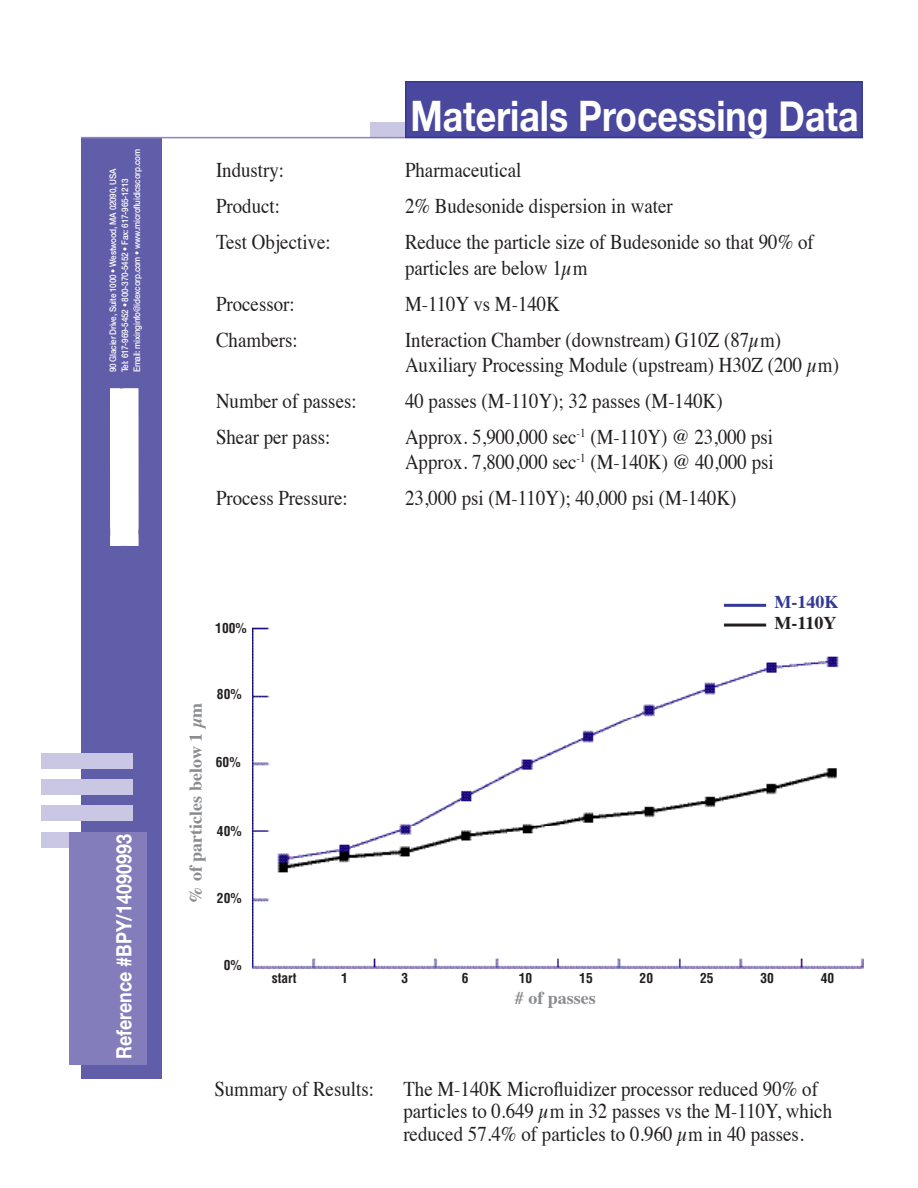
<style>
.page{position:relative;width:918px;height:1188px;background:#fff}
.page>*{position:absolute;margin:0;border:0;box-sizing:border-box;transform-origin:0 0}
.t1{font:700 42px "Helvetica Neue";color:#fff;scale:.85 1}
.Body_text{font:21px/25.2px "Times";color:#231f20;scale:.9 1}
.Reference{font:700 21px "Helvetica Neue";color:#fff;scale:.85 1}
.t2{font:700 18px "Times";color:#8a8c8f}
.t3{font:700 18px "Times";color:#343896}
.t4{font:700 18px "Times";color:#231f20}
.t5{font:700 condensed 13.5px "Helvetica";color:#231f20}
.t6{font:500 9px/12px "Helvetica Neue";letter-spacing:-.025em;color:#fff;scale:.9 1}
</style>
<div class="page">
<div style="left:371px;top:123px;width:91px;height:15px;background:#c9c7e3"></div>
<div style="left:81px;top:138px;width:81px;height:941px;background:#615ea9"></div>
<hr style="left:81px;top:137px;width:782px;height:1px;background:#8c86c0">
<div style="left:405px;top:81px;width:458px;height:57px;background:#49479e;border:2px solid #343896"></div>
<div style="left:110px;top:388px;width:28px;height:158px;background:#fff"></div>
<div style="left:41px;top:754px;width:91px;height:15px;background:#c9c7e3"></div>
<div style="left:41px;top:780px;width:91px;height:15px;background:#c9c7e3"></div>
<div style="left:41px;top:806px;width:91px;height:15px;background:#c9c7e3"></div>
<div style="left:41px;top:832px;width:91px;height:15px;background:#c9c7e3"></div>
<div style="left:69px;top:832px;width:78px;height:233px;background:#837ebb"></div>
<img style="left:252px;top:623px;width:612px;height:346px">
<hr style="left:724px;top:604px;width:42px;height:3px;background:#343896">
<hr style="left:724px;top:624px;width:42px;height:3px;background:#231f20">
<p class="t6" style="left:107px;top:372px;width:249px;rotate:-90deg">90 Glacier Drive, Suite 1000 • Westwood, MA 02090, USA<br>Tel: 617-969-5452 • 800-370-5452 • Fax: 617-965-1213<br>Email: mixinginfo@idexcorp.com • www.microfluidicscorp.com</p>
<p class="Reference" style="left:111px;top:1059px;width:266px;rotate:-90deg">Reference #BPY/14090993</p>
<h1 class="t1" style="left:410px;top:90px;width:529px">Materials Processing Data</h1>
<p class="Body_text" style="left:216px;top:156px;width:77px">Industry:</p>
<p class="Body_text" style="left:405px;top:156px;width:131px">Pharmaceutical</p>
<p class="Body_text" style="left:216px;top:192px;width:73px">Product:</p>
<p class="Body_text" style="left:405px;top:192px;width:299px">2% Budesonide dispersion in water</p>
<p class="Body_text" style="left:216px;top:228px;width:129px">Test Objective:</p>
<p class="Body_text" style="left:405px;top:228px;width:456px">Reduce the particle size of Budesonide so that 90% of particles are below 1µm</p>
<p class="Body_text" style="left:216px;top:289px;width:89px">Processor:</p>
<p class="Body_text" style="left:405px;top:289px;width:174px">M-110Y vs M-140K</p>
<p class="Body_text" style="left:216px;top:325px;width:92px">Chambers:</p>
<p class="Body_text" style="left:405px;top:325px;width:484px">Interaction Chamber (downstream) G10Z (87µm)<br>Auxiliary Processing Module (upstream) H30Z (200 µm)</p>
<p class="Body_text" style="left:216px;top:386px;width:158px">Number of passes:</p>
<p class="Body_text" style="left:405px;top:386px;width:355px">40 passes (M-110Y); 32 passes (M-140K)</p>
<p class="Body_text" style="left:216px;top:422px;width:129px">Shear per pass:</p>
<p class="Body_text" style="left:405px;top:422px;width:411px">Approx. 5,900,000 sec<sup>-1</sup> (M-110Y) @ 23,000 psi<br>Approx. 7,800,000 sec<sup>-1</sup> (M-140K) @ 40,000 psi</p>
<p class="Body_text" style="left:216px;top:483px;width:148px">Process Pressure:</p>
<p class="Body_text" style="left:405px;top:483px;width:370px">23,000 psi (M-110Y); 40,000 psi (M-140K)</p>
<p class="t3" style="left:775px;top:584px;width:65px">M-140K</p>
<p class="t5" style="left:215px;top:620px;width:33px">100%</p>
<p class="t4" style="left:775px;top:606px;width:63px">M-110Y</p>
<p class="t2" style="left:179px;top:904px;width:202px;rotate:-90deg">% of particles below 1 µm</p>
<p class="t5" style="left:217px;top:686px;width:26px">80%</p>
<p class="t5" style="left:216px;top:754px;width:26px">60%</p>
<p class="t5" style="left:217px;top:822px;width:26px">40%</p>
<p class="t5" style="left:217px;top:890px;width:26px">20%</p>
<p class="t5" style="left:224px;top:956px;width:19px">0%</p>
<p class="t5" style="left:272px;top:970px;width:26px">start</p>
<p class="t5" style="left:341px;top:970px;width:8px">1</p>
<p class="t5" style="left:402px;top:970px;width:8px">3</p>
<p class="t5" style="left:462px;top:970px;width:8px">6</p>
<p class="t5" style="left:519px;top:970px;width:15px">10</p>
<p class="t5" style="left:579px;top:970px;width:15px">15</p>
<p class="t2" style="left:515px;top:981px;width:82px"># of passes</p>
<p class="t5" style="left:640px;top:970px;width:15px">20</p>
<p class="t5" style="left:700px;top:970px;width:15px">25</p>
<p class="t5" style="left:760px;top:970px;width:15px">30</p>
<p class="t5" style="left:821px;top:970px;width:15px">40</p>
<p class="Body_text" style="left:214px;top:1074px;width:179px">Summary of Results:</p>
<p class="Body_text" style="left:403px;top:1076px;width:478px;line-height:22.5px">The M-140K Microfluidizer processor reduced 90% of particles to 0.649 µm in 32 passes vs the M-110Y, which reduced 57.4% of particles to 0.960 µm in 40 passes.</p>
</div>
